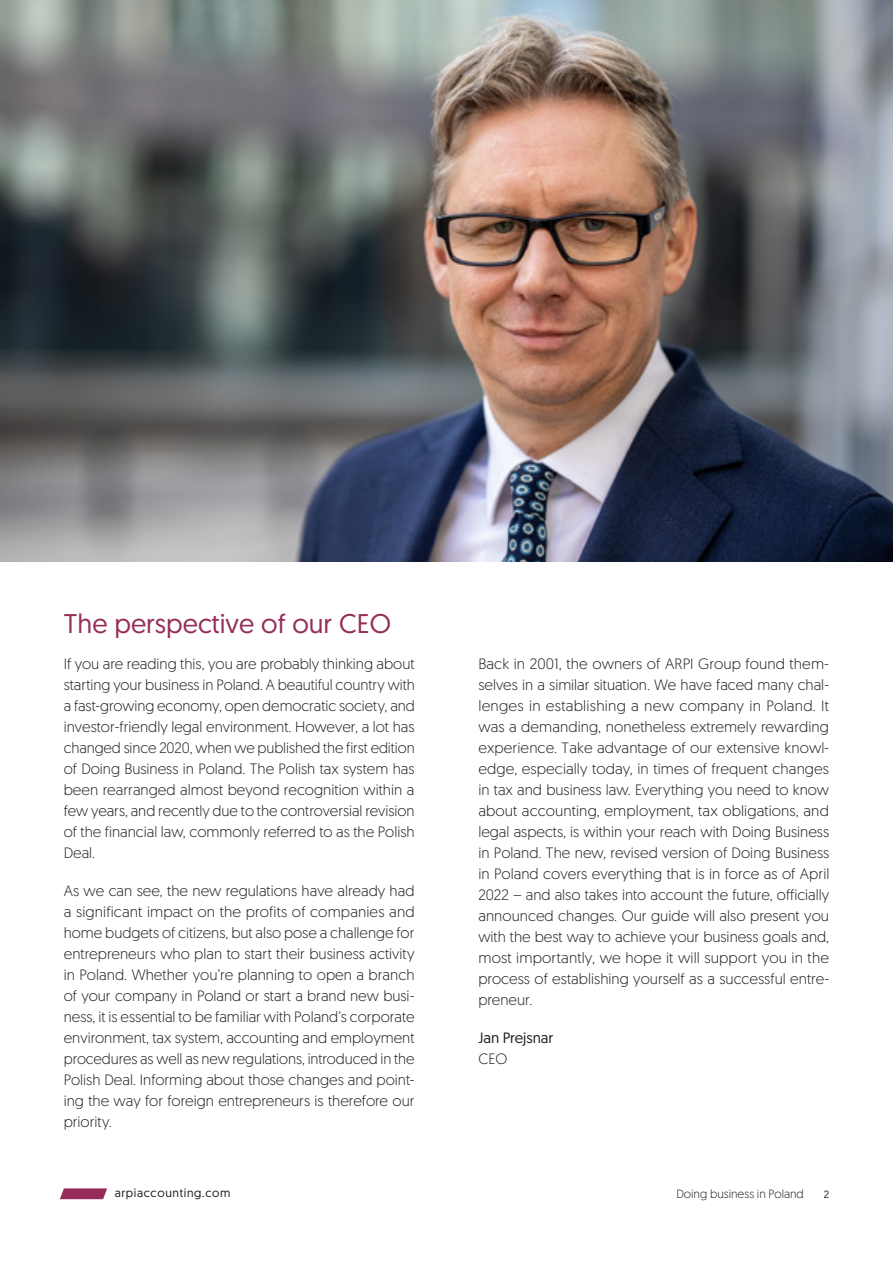
<style>
.page{position:relative;width:893px;height:1263px;background:#fff}
.page>*{position:absolute;margin:0;border:0;box-sizing:border-box;transform-origin:0 0}
.t1{font:27px "Geomanist";color:#952d58}
.Paragraph{font:300 15px/21px "Geomanist";color:#1e1e1e;text-align:justify}
.Paragraph__left{font:15px/21px "Geomanist";color:#1e1e1e}
.t2{font:300 12px "Geomanist";color:#1e1e1e}
.t3{font:12px "Geomanist";letter-spacing:.05em;color:#1e1e1e}
.t4{font:10.5px "Geomanist";color:#1e1e1e}
.s1{font-weight:300}
</style>
<div class="page">
<svg style="left:60px;top:1188px;width:47px;height:11px"></svg>
<img style="left:0;top:0;width:893px;height:561px">
<p class="t1" style="left:64px;top:606px;width:329px">The perspective of our CEO</p>
<p class="Paragraph" style="left:64px;top:653px;width:353px">If you are reading this, you are probably thinking about starting your business in Poland. A beautiful country with a fast-growing economy, open democratic society, and investor-friendly legal environment. However, a lot has changed since 2020, when we published the first edition of Doing Business in Poland. The Polish tax system has been rearranged almost beyond recognition within a few years, and recently due to the controversial revision of the financial law, commonly referred to as the Polish Deal.</p>
<p class="Paragraph" style="left:64px;top:880px;width:352px">As we can see, the new regulations have already had a significant impact on the profits of companies and home budgets of citizens, but also pose a challenge for entrepreneurs who plan to start their business activity in Poland. Whether you’re planning to open a branch of your company in Poland or start a brand new busi&shy;ness, it is essential to be familiar with Poland’s corporate environment, tax system, accounting and employment procedures as well as new regulations, introduced in the Polish Deal. Informing about those changes and point&shy;ing the way for foreign entrepreneurs is therefore our priority.</p>
<p class="Paragraph" style="left:478px;top:653px;width:353px">Back in 2001, the owners of ARPI Group found them&shy;selves in a similar situation. We have faced many chal&shy;lenges in establishing a new company in Poland. It was a demanding, nonetheless extremely rewarding experience. Take advantage of our extensive knowl&shy;edge, especially today, in times of frequent changes in tax and business law. Everything you need to know about accounting, employment, tax obligations, and legal aspects, is within your reach with Doing Business in Poland. The new, revised version of Doing Business in Poland covers everything that is in force as of April 2022 – and also takes into account the future, officially announced changes. Our guide will also present you with the best way to achieve your business goals and, most importantly, we hope it will support you in the process of establishing yourself as a successful entre&shy;preneur.</p>
<p class="Paragraph__left" style="left:478px;top:1027px;width:77px">Jan Prejsnar<br><span class="s1">CEO</span></p>
<p class="t3" style="left:115px;top:1185px;width:117px">arpiaccounting.com</p>
<p class="t2" style="left:676px;top:1186px;width:129px">Doing business in Poland</p>
<p class="t4" style="left:824px;top:1187px;width:7px">2</p>
</div>
